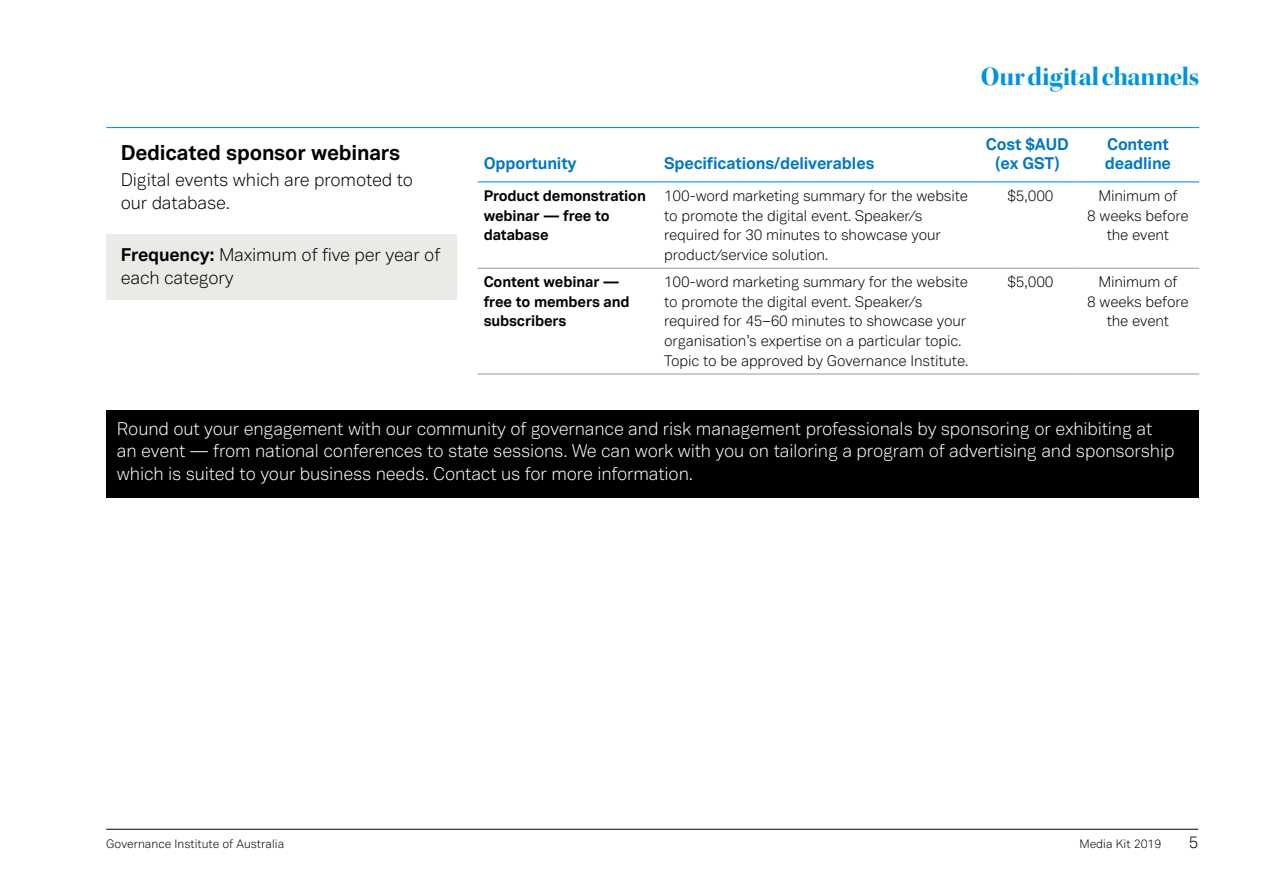
<style>
.page{position:relative;width:1263px;height:893px;background:#fff}
.page>*{position:absolute;margin:0;border:0;box-sizing:border-box;transform-origin:0 0}
.t1{font:27px "Kepler Std Bold Disp";letter-spacing:-.005em;color:#0094d9}
.t2{font:700 21px "Vaud";letter-spacing:-.01em;color:#000}
.t3{font:300 18px/22.5px "Vaud";letter-spacing:-.01em;color:#fff}
.t4{font:300 18px/22.5px "Vaud";letter-spacing:-.01em;color:#000}
.t5{font:700 16.5px/19.5px "Vaud";letter-spacing:-.01em;color:#0077c1;text-align:center}
.t6{font:300 16.5px "Vaud";color:#000}
.t7{font:300 15px/19.5px "Vaud";letter-spacing:-.01em;color:#000}
.t8{font:700 15px/19.5px "Vaud";letter-spacing:-.01em;color:#000}
.t9{font:300 12px "Vaud";color:#000}
.s1{font-weight:700}
</style>
<div class="page">
<hr style="left:106px;top:829px;width:1092px;height:1px;background:#000">
<div style="left:106px;top:410px;width:1093px;height:87px;background:#000"></div>
<hr style="left:478px;top:181px;width:180px;height:1px;background:#0094d9">
<hr style="left:658px;top:181px;width:320px;height:1px;background:#0094d9">
<hr style="left:978px;top:181px;width:98px;height:1px;background:#0094d9">
<hr style="left:1076px;top:181px;width:123px;height:1px;background:#0094d9">
<hr style="left:478px;top:268px;width:180px;height:1px;background:#989891">
<hr style="left:658px;top:268px;width:320px;height:1px;background:#989891">
<hr style="left:978px;top:268px;width:98px;height:1px;background:#989891">
<hr style="left:1076px;top:268px;width:123px;height:1px;background:#989891">
<hr style="left:478px;top:374px;width:180px;height:1px;background:#989891">
<hr style="left:658px;top:374px;width:320px;height:1px;background:#989891">
<hr style="left:978px;top:374px;width:98px;height:1px;background:#989891">
<hr style="left:1076px;top:374px;width:123px;height:1px;background:#989891">
<div style="left:106px;top:234px;width:350px;height:66px;background:#eaeae7"></div>
<hr style="left:106px;top:127px;width:1093px;height:1px;background:#0094d9">
<h2 class="t2" style="left:121px;top:139px;width:281px">Dedicated sponsor webinars</h2>
<p class="t4" style="left:121px;top:169px;width:294px">Digital events which are promoted to our database.</p>
<p class="t4" style="left:121px;top:244px;width:321px"><span class="s1">Frequency:</span> Maximum of five per year of each category</p>
<p class="t5" style="left:484px;top:154px;width:94px">Opportunity</p>
<p class="t5" style="left:664px;top:154px;width:212px">Specifications/deliverables</p>
<h1 class="t1" style="left:981px;top:61px;width:220px">Our digital channels</h1>
<p class="t5" style="left:986px;top:134px;width:84px">Cost $AUD (ex GST)</p>
<p class="t5" style="left:1105px;top:134px;width:68px;text-align:left">Content deadline</p>
<p class="t8" style="left:484px;top:186px;width:164px">Product demonstration webinar — free to database</p>
<p class="t7" style="left:664px;top:186px;width:306px">100-word marketing summary for the website to promote the digital event. Speaker/s required for 30 minutes to showcase your product/service solution.</p>
<p class="t7" style="left:1007px;top:186px;width:48px">$5,000</p>
<p class="t7" style="left:1087px;top:186px;width:103px;text-align:center">Minimum of<br>8 weeks before the event</p>
<p class="t8" style="left:484px;top:272px;width:148px">Content webinar — free to members and subscribers</p>
<p class="t7" style="left:664px;top:272px;width:306px">100-word marketing summary for the website to promote the digital event. Speaker/s required for 45–60 minutes to showcase your organisation’s expertise on a particular topic.<br>Topic to be approved by Governance Institute.</p>
<p class="t7" style="left:1007px;top:272px;width:48px">$5,000</p>
<p class="t7" style="left:1087px;top:272px;width:103px;text-align:center">Minimum of<br>8 weeks before the event</p>
<p class="t3" style="left:117px;top:417px;width:1059px">Round out your engagement with our community of governance and risk management professionals by sponsoring or exhibiting at an event — from national conferences to state sessions. We can work with you on tailoring a program of advertising and sponsorship which is suited to your business needs. Contact us for more information.</p>
<p class="t9" style="left:106px;top:837px;width:179px">Governance Institute of Australia</p>
<p class="t9" style="left:1079px;top:837px;width:84px">Media Kit 2019</p>
<p class="t6" style="left:1189px;top:832px;width:11px">5</p>
</div>
